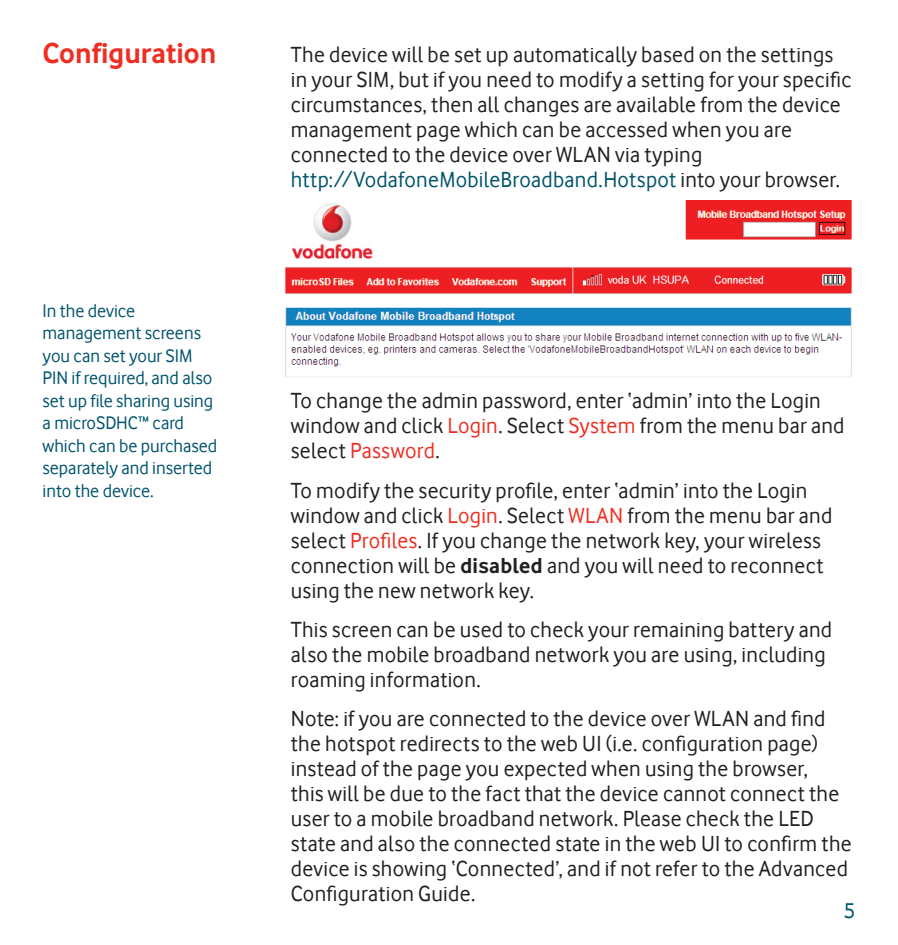
<style>
.page{position:relative;width:898px;height:945px;background:#fff}
.page>*{position:absolute;margin:0;border:0;box-sizing:border-box;transform-origin:0 0}
.t1{font:700 30px "Vodafone Rg";color:#ee2e22}
.t2{font:22.5px/25px "Vodafone Rg";letter-spacing:.015em;color:#231f20}
.t3{font:22.5px "Vodafone Rg";color:#00546d}
.t4{font:18.75px/22.5px "Vodafone Rg";color:#00546d}
.s1{color:#00546d}
.s2{color:#ee2e22}
.s3{font-weight:700}
</style>
<div class="page">
<img style="left:285px;top:201px;width:567px;height:176px">
<h1 class="t1" style="left:43px;top:35px;width:175px">Configuration</h1>
<p class="t4" style="left:43px;top:299px;width:176px">In the device management screens you can set your SIM<br>PIN if required, and also set up file sharing using a microSDHC™ card which can be purchased separately and inserted into the device.</p>
<p class="t2" style="left:291px;top:42px;width:562px">The device will be set up automatically based on the settings in your SIM, but if you need to modify a setting for your specific circumstances, then all changes are available from the device management page which can be accessed when you are connected to the device over WLAN via typing <span class="s1">http://VodafoneMobileBroadband.Hotspot</span> into your browser.</p>
<p class="t2" style="left:291px;top:388px;width:555px">To change the admin password, enter ‘admin’ into the Login window and click <span class="s2">Login</span>. Select <span class="s2">System</span> from the menu bar and select <span class="s2">Password</span>.</p>
<p class="t2" style="left:291px;top:477px;width:542px">To modify the security profile, enter ‘admin’ into the Login window and click <span class="s2">Login</span>. Select <span class="s2">WLAN</span> from the menu bar and select <span class="s2">Profiles</span>. If you change the network key, your wireless connection will be <span class="s3">disabled</span> and you will need to reconnect using the new network key.</p>
<p class="t2" style="left:291px;top:616px;width:542px">This screen can be used to check your remaining battery and also the mobile broadband network you are using, including roaming information.</p>
<p class="t2" style="left:291px;top:706px;width:562px">Note: if you are connected to the device over WLAN and find the hotspot redirects to the web UI (i.e. configuration page) instead of the page you expected when using the browser,<br>this will be due to the fact that the device cannot connect the user to a mobile broadband network. Please check the LED state and also the connected state in the web UI to confirm the device is showing ‘Connected’, and if not refer to the Advanced Configuration Guide.</p>
<p class="t3" style="left:843px;top:897px;width:13px">5</p>
</div>
